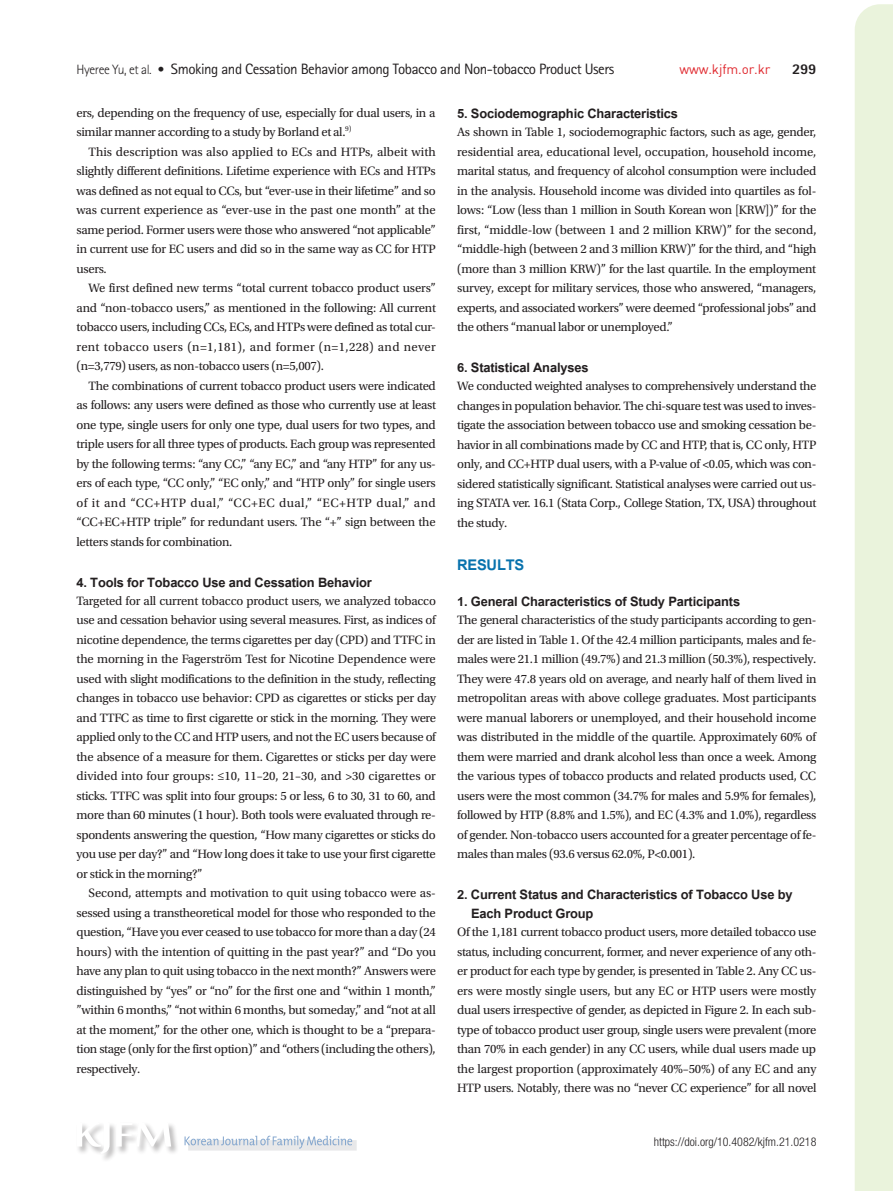
<style>
.page{position:relative;width:893px;height:1191px;background:#fff}
.page>*{position:absolute;margin:0;border:0;box-sizing:border-box;transform-origin:0 0}
.t1{font:700 20.4px "Utsaah";letter-spacing:-.01em;color:#0872ad}
.t2{font:700 18px/18.9px "Utsaah";letter-spacing:-.01em;color:#231f20}
.t3{font:15px "Rotis Sans Serif Std";letter-spacing:-.03em;color:#231f20}
.t4{font:800 15px "Rotis Sans Serif Std";color:#231f20}
.t5{font:13.5px "Dinreg";letter-spacing:-.01em;color:#e02a30}
.t6{font:12.75px/19.5px "Utopia Std";letter-spacing:-.025em;color:#231f20;text-align:justify}
.t7{font:300 condensed 12px "Helvetica Neue LT Std";color:#231f20}
.s1{font-weight:300;font-size:13.5px}
</style>
<div class="page">
<div style="left:855px;top:4px;width:38px;height:1187px;background:#eaf3dc"></div>
<div style="left:188px;top:1140px;width:169px;height:10px;background:#e8e8e9"></div>
<svg style="left:185px;top:1135px;width:167px;height:13px"></svg>
<div style="left:76px;top:1122px;width:104px;height:40px;background:#231f20;opacity:.3"></div>
<svg style="left:77px;top:1122px;width:94px;height:32px"></svg>
<p class="t3" style="left:77px;top:60px;width:539px"><span class="s1">Hyeree Yu, et al. •</span> Smoking and Cessation Behavior among Tobacco and Non-tobacco Product Users</p>
<p class="t5" style="left:679px;top:61px;width:93px">www.kjfm.or.kr</p>
<p class="t4" style="left:792px;top:60px;width:26px">299</p>
<p class="t6" style="left:77px;top:103px;width:361px">ers, depending on the frequency of use, especially for dual users, in a similar manner according to a study by Borland et al.<sup>9)</sup></p>
<p class="t6" style="left:77px;top:142px;width:361px;text-indent:12px">This description was also applied to ECs and HTPs, albeit with slightly different definitions. Lifetime experience with ECs and HTPs was defined as not equal to CCs, but “ever-use in their lifetime” and so was current experience as “ever-use in the past one month” at the same period. Former users were those who answered “not applicable” in current use for EC users and did so in the same way as CC for HTP users.</p>
<p class="t6" style="left:77px;top:279px;width:361px;text-indent:12px">We first defined new terms “total current tobacco product users” and “non-tobacco users,” as mentioned in the following: All current tobacco users, including CCs, ECs, and HTPs were defined as total cur&shy;rent tobacco users (n=1,181), and former (n=1,228) and never (n=3,779) users, as non-tobacco users (n=5,007).</p>
<p class="t6" style="left:77px;top:376px;width:361px;text-indent:12px">The combinations of current tobacco product users were indicated as follows: any users were defined as those who currently use at least one type, single users for only one type, dual users for two types, and triple users for all three types of products. Each group was represented by the following terms: “any CC,” “any EC,” and “any HTP” for any us&shy;ers of each type, “CC only,” “EC only,” and “HTP only” for single users of it and “CC+HTP dual,” “CC+EC dual,” “EC+HTP dual,” and “CC+EC+HTP triple” for redundant users. The “+” sign between the letters stands for combination.</p>
<h2 class="t2" style="left:77px;top:573px;width:297px">4. Tools for Tobacco Use and Cessation Behavior</h2>
<p class="t6" style="left:77px;top:591px;width:361px">Targeted for all current tobacco product users, we analyzed tobacco use and cessation behavior using several measures. First, as indices of nicotine dependence, the terms cigarettes per day (CPD) and TTFC in the morning in the Fagerström Test for Nicotine Dependence were used with slight modifications to the definition in the study, reflecting changes in tobacco use behavior: CPD as cigarettes or sticks per day and TTFC as time to first cigarette or stick in the morning. They were applied only to the CC and HTP users, and not the EC users because of the absence of a measure for them. Cigarettes or sticks per day were divided into four groups: ≤10, 11–20, 21–30, and &gt;30 cigarettes or sticks. TTFC was split into four groups: 5 or less, 6 to 30, 31 to 60, and more than 60 minutes (1 hour). Both tools were evaluated through re&shy;spondents answering the question, “How many cigarettes or sticks do you use per day?” and “How long does it take to use your first cigarette or stick in the morning?”</p>
<p class="t6" style="left:77px;top:883px;width:361px;text-indent:12px">Second, attempts and motivation to quit using tobacco were as&shy;sessed using a transtheoretical model for those who responded to the question, “Have you ever ceased to use tobacco for more than a day (24 hours) with the intention of quitting in the past year?” and “Do you have any plan to quit using tobacco in the next month?” Answers were distinguished by “yes” or “no” for the first one and “within 1 month,” ”within 6 months,” “not within 6 months, but someday,” and “not at all at the moment,” for the other one, which is thought to be a “prepara&shy;tion stage (only for the first option)” and “others (including the others), respectively.</p>
<h2 class="t2" style="left:457px;top:105px;width:222px">5. Sociodemographic Characteristics</h2>
<p class="t6" style="left:457px;top:123px;width:361px">As shown in Table 1, sociodemographic factors, such as age, gender, residential area, educational level, occupation, household income, marital status, and frequency of alcohol consumption were included in the analysis. Household income was divided into quartiles as fol&shy;lows: “Low (less than 1 million in South Korean won [KRW])” for the first, “middle-low (between 1 and 2 million KRW)” for the second, “middle-high (between 2 and 3 million KRW)” for the third, and “high (more than 3 million KRW)” for the last quartile. In the employment survey, except for military services, those who answered, “managers, experts, and associated workers” were deemed “professional jobs” and the others “manual labor or unemployed.”</p>
<h2 class="t2" style="left:457px;top:359px;width:133px">6. Statistical Analyses</h2>
<p class="t6" style="left:457px;top:376px;width:361px">We conducted weighted analyses to comprehensively understand the changes in population behavior. The chi-square test was used to inves&shy;tigate the association between tobacco use and smoking cessation be&shy;havior in all combinations made by CC and HTP, that is, CC only, HTP only, and CC+HTP dual users, with a P-value of &lt;0.05, which was con&shy;sidered statistically significant. Statistical analyses were carried out us&shy;ing STATA ver. 16.1 (Stata Corp., College Station, TX, USA) throughout the study.</p>
<h1 class="t1" style="left:457px;top:555px;width:69px">RESULTS</h1>
<h2 class="t2" style="left:457px;top:593px;width:285px">1. General Characteristics of Study Participants</h2>
<p class="t6" style="left:457px;top:610px;width:361px">The general characteristics of the study participants according to gen&shy;der are listed in Table 1. Of the 42.4 million participants, males and fe&shy;males were 21.1 million (49.7%) and 21.3 million (50.3%), respectively.<br>They were 47.8 years old on average, and nearly half of them lived in metropolitan areas with above college graduates. Most participants were manual laborers or unemployed, and their household income was distributed in the middle of the quartile. Approximately 60% of them were married and drank alcohol less than once a week. Among the various types of tobacco products and related products used, CC users were the most common (34.7% for males and 5.9% for females), followed by HTP (8.8% and 1.5%), and EC (4.3% and 1.0%), regardless of gender. Non-tobacco users accounted for a greater percentage of fe&shy;males than males (93.6 versus 62.0%, P&lt;0.001).</p>
<h2 class="t2" style="left:471px;top:885px;width:323px;text-indent:-14px">2. Current Status and Characteristics of Tobacco Use by<br>Each Product Group</h2>
<p class="t6" style="left:457px;top:922px;width:361px">Of the 1,181 current tobacco product users, more detailed tobacco use status, including concurrent, former, and never experience of any oth&shy;er product for each type by gender, is presented in Table 2. Any CC us&shy;ers were mostly single users, but any EC or HTP users were mostly dual users irrespective of gender, as depicted in Figure 2. In each sub&shy;type of tobacco product user group, single users were prevalent (more than 70% in each gender) in any CC users, while dual users made up the largest proportion (approximately 40%–50%) of any EC and any HTP users. Notably, there was no “never CC experience” for all novel</p>
<p class="t7" style="left:654px;top:1134px;width:164px">https://doi.org/10.4082/kjfm.21.0218</p>
</div>
